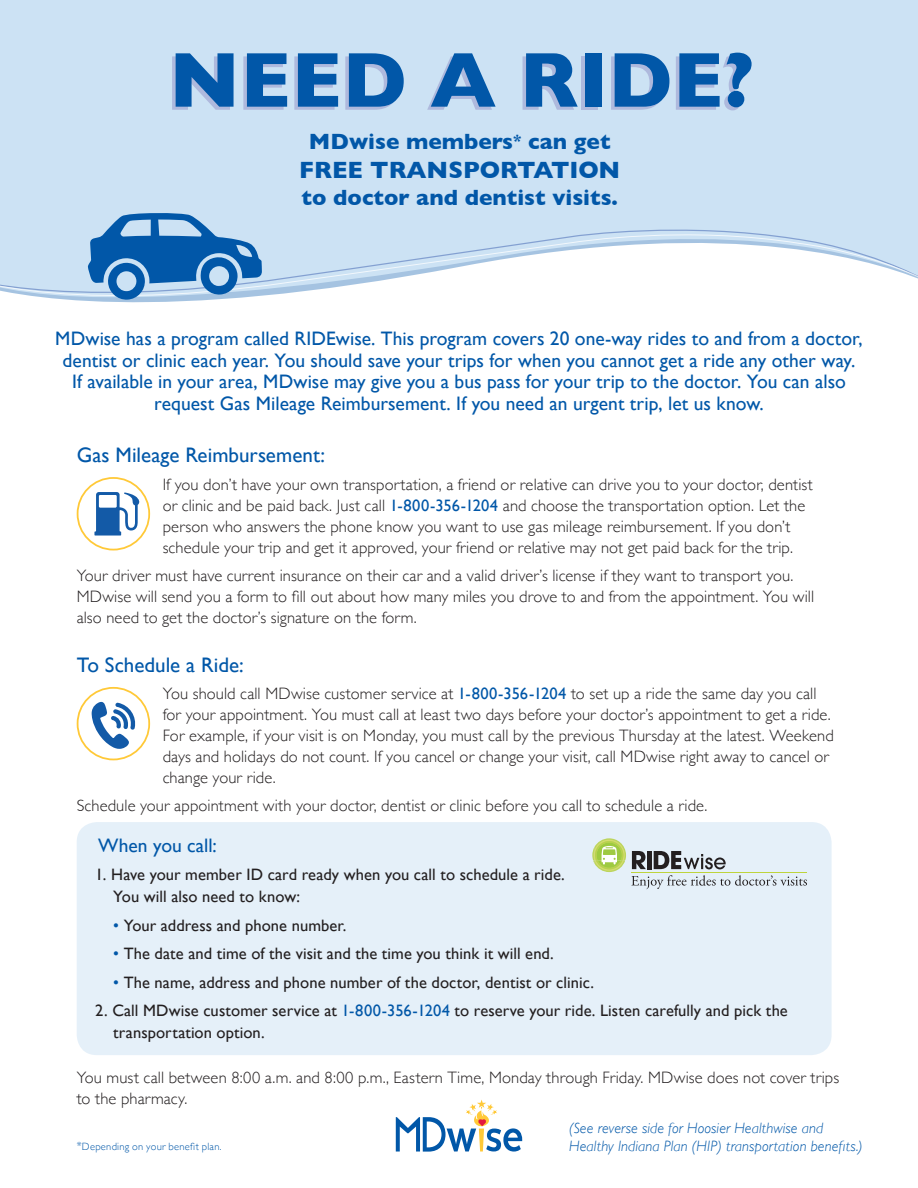
<style>
.page{position:relative;width:918px;height:1188px;background:#fff}
.page>*{position:absolute;margin:0;border:0;box-sizing:border-box;transform-origin:0 0}
.t1{font:700 78.75px "Gill Sans";color:#0157a8}
.t2{font:700 24px "Gill Sans";color:#0157a8}
.t3{font:700 22.5px "Gill Sans";color:#0157a8}
.t4{font:21px "Gill Sans";color:#0157a8}
.t5{font:19.5px/21.8px "Gill Sans";color:#0157a8;text-align:center}
.t6{font:300 16.5px/21px "Gill Sans";letter-spacing:.005em;color:#231f20}
.t7{font:16.5px/21.8px "Gill Sans";letter-spacing:.005em;color:#231f20}
.t8{font:italic 300 15px/18px "Gill Sans";letter-spacing:.005em;color:#0157a8}
.t9{font:300 10.5px "Gill Sans";letter-spacing:.025em;color:#0157a8}
.s1{font-weight:400;color:#0157a8}
.s2{color:#0157a8}
</style>
<div class="page">
<div style="left:77px;top:822px;width:755px;height:233px;background:#e5f0f9;border-radius:20px"></div>
<div style="left:0;top:0;width:918px;height:303px;background:#cce2f4"></div>
<div style="left:0;top:227px;width:918px;height:6px;background:#cce2f4"></div>
<svg style="left:0;top:233px;width:918px;height:65px"></svg>
<svg style="left:88px;top:212px;width:174px;height:88px;background:#6097cb"></svg>
<svg style="left:94px;top:492px;width:46px;height:44px"></svg>
<div style="left:77px;top:477px;width:73px;height:73px;border:2px solid #ffc938;border-radius:50%"></div>
<svg style="left:92px;top:702px;width:44px;height:47px"></svg>
<div style="left:77px;top:687px;width:73px;height:73px;border:2px solid #ffc938;border-radius:50%"></div>
<svg style="left:592px;top:838px;width:215px;height:51px"></svg>
<svg style="left:396px;top:1100px;width:126px;height:52px"></svg>
<p class="t1" style="left:169px;top:18px;width:587px">NEED A RIDE?</p>
<p class="t3" style="left:309px;top:124px;width:303px">MDwise members<sup>*</sup> can get</p>
<p class="t2" style="left:299px;top:151px;width:323px">FREE TRANSPORTATION</p>
<p class="t3" style="left:302px;top:179px;width:318px">to doctor and dentist visits.</p>
<p class="t5" style="left:55px;top:327px;width:809px">MDwise has a program called RIDEwise. This program covers 20 one-way rides to and from a doctor, dentist or clinic each year. You should save your trips for when you cannot get a ride any other way.<br>If available in your area, MDwise may give you a bus pass for your trip to the doctor. You can also request Gas Mileage Reimbursement. If you need an urgent trip, let us know.</p>
<p class="t4" style="left:77px;top:443px;width:250px">Gas Mileage Reimbursement:</p>
<p class="t6" style="left:163px;top:473px;width:652px">If you don’t have your own transportation, a friend or relative can drive you to your doctor, dentist or clinic and be paid back. Just call <span class="s1">1-800-356-1204</span> and choose the transportation option. Let the person who answers the phone know you want to use gas mileage reimbursement. If you don’t schedule your trip and get it approved, your friend or relative may not get paid back for the trip.</p>
<p class="t6" style="left:77px;top:564px;width:739px">Your driver must have current insurance on their car and a valid driver’s license if they want to transport you.<br>MDwise will send you a form to fill out about how many miles you drove to and from the appointment. You will also need to get the doctor’s signature on the form.</p>
<p class="t4" style="left:77px;top:652px;width:168px">To Schedule a Ride:</p>
<p class="t6" style="left:163px;top:683px;width:673px">You should call MDwise customer service at <span class="s1">1-800-356-1204</span> to set up a ride the same day you call for your appointment. You must call at least two days before your doctor’s appointment to get a ride.<br>For example, if your visit is on Monday, you must call by the previous Thursday at the latest. Weekend days and holidays do not count. If you cancel or change your visit, call MDwise right away to cancel or change your ride.</p>
<p class="t6" style="left:77px;top:794px;width:632px">Schedule your appointment with your doctor, dentist or clinic before you call to schedule a ride.</p>
<p class="t5" style="left:98px;top:834px;width:120px">When you call:</p>
<p class="t7" style="left:113px;top:864px;width:453px;text-indent:-18px">1. Have your member ID card ready when you call to schedule a ride.<br>You will also need to know:</p>
<p class="t7" style="left:113px;top:914px;width:235px"><span class="s2">•</span> Your address and phone number.</p>
<p class="t7" style="left:113px;top:942px;width:442px"><span class="s2">•</span> The date and time of the visit and the time you think it will end.</p>
<p class="t7" style="left:113px;top:971px;width:482px"><span class="s2">•</span> The name, address and phone number of the doctor, dentist or clinic.</p>
<p class="t7" style="left:113px;top:999px;width:676px;text-indent:-18px">2. Call MDwise customer service at <span class="s2">1-800-356-1204</span> to reserve your ride. Listen carefully and pick the transportation option.</p>
<p class="t6" style="left:77px;top:1066px;width:764px">You must call between 8:00 a.m. and 8:00 p.m., Eastern Time, Monday through Friday. MDwise does not cover trips to the pharmacy.</p>
<p class="t9" style="left:77px;top:1139px;width:147px">*Depending on your benefit plan.</p>
<p class="t8" style="left:569px;top:1119px;width:295px">(See reverse side for Hoosier Healthwise and<br>Healthy Indiana Plan (HIP) transportation benefits.)</p>
</div>
